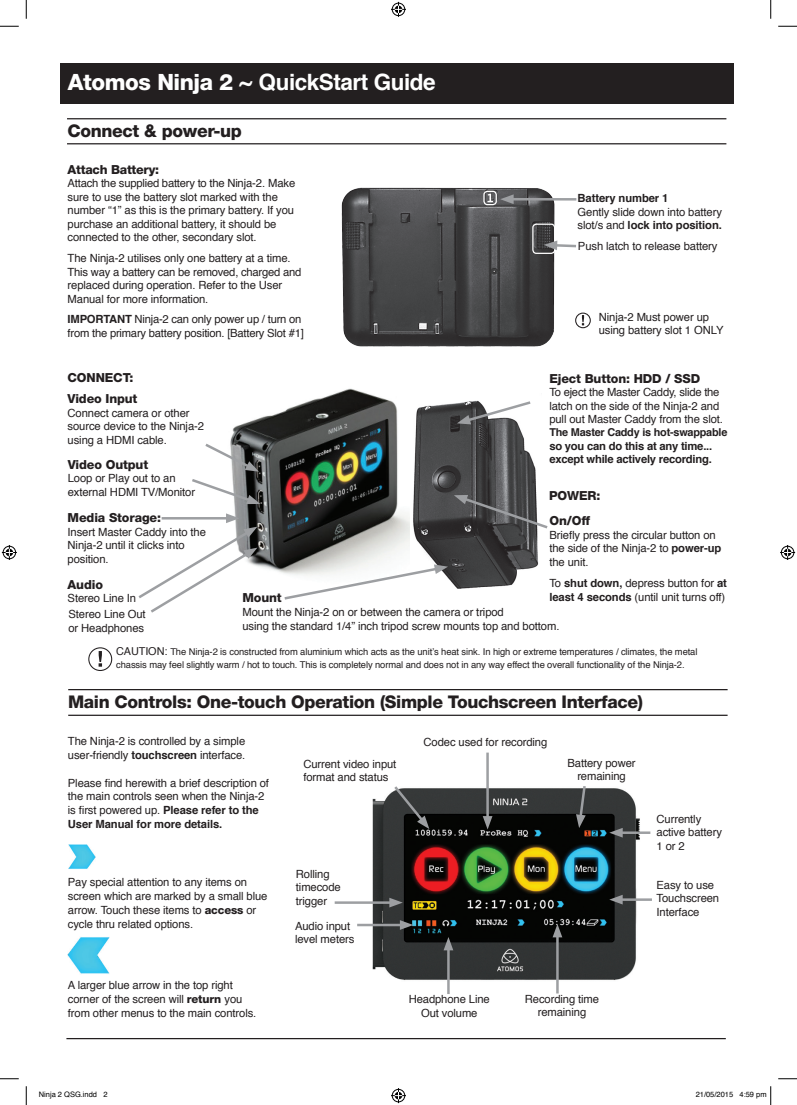
<style>
.page{position:relative;width:797px;height:1105px;background:#fff}
.page>*{position:absolute;margin:0;border:0;box-sizing:border-box;transform-origin:0 0}
.t1{font:700 22.5px "Helvetica";letter-spacing:-.02em;color:#fff}
.t2{font:800 17.5px "Helvetica Neue";letter-spacing:-.02em;color:#231f20}
.t3{font:800 12.5px "Helvetica Neue";letter-spacing:-.01em;color:#231f20}
.t4{font:11.25px/13.5px "Helvetica";letter-spacing:-.01em;color:#231f20}
.t5{font:700 11.25px/13.5px "Helvetica";letter-spacing:-.02em;color:#231f20}
.t6{font:700 10.88px "Helvetica";letter-spacing:-.02em;color:#231f20}
.t7{font:9.38px/13.8px "Helvetica";letter-spacing:-.01em;color:#231f20}
.t8{font:7.5px "Helvetica";color:#000}
.s1{font-family:"Helvetica Neue";font-weight:800}
.s2{font-weight:700}
.s3{font-size:10.88px}
</style>
<div class="page">
<div style="left:61px;top:64px;width:673px;height:40px;background:#231f20"></div>
<img style="left:357px;top:788px;width:294px;height:200px">
<img style="left:68px;top:844px;width:28px;height:25px">
<img style="left:68px;top:937px;width:42px;height:37px">
<hr style="left:68px;top:715px;width:659px;height:1px;background:#231f20">
<svg style="left:392px;top:786px;width:37px;height:43px;background:#424444"></svg>
<hr style="left:486px;top:753px;width:3px;height:68px;background:#9d9fa2">
<svg style="left:482px;top:816px;width:10px;height:13px"></svg>
<svg style="left:576px;top:786px;width:11px;height:42px"></svg>
<hr style="left:618px;top:831px;width:32px;height:3px;background:#9d9fa2">
<svg style="left:609px;top:828px;width:13px;height:9px"></svg>
<hr style="left:447px;top:946px;width:2px;height:48px;background:#9d9fa2">
<svg style="left:443px;top:937px;width:10px;height:13px"></svg>
<hr style="left:357px;top:924px;width:47px;height:2px;background:#9d9fa2">
<svg style="left:400px;top:920px;width:13px;height:10px"></svg>
<hr style="left:556px;top:933px;width:2px;height:60px;background:#9d9fa2">
<svg style="left:552px;top:924px;width:10px;height:13px"></svg>
<hr style="left:68px;top:689px;width:659px;height:1px;background:#231f20">
<img style="left:409px;top:403px;width:130px;height:186px">
<img style="left:341px;top:187px;width:214px;height:160px">
<div style="left:532px;top:224px;width:23px;height:30px;border:1px solid #fff;border-radius:4px"></div>
<div style="left:483px;top:191px;width:14px;height:14px;border:1px solid #fff;border-radius:4px"></div>
<svg style="left:487px;top:194px;width:6px;height:8px"></svg>
<svg style="left:457px;top:400px;width:76px;height:24px"></svg>
<svg style="left:454px;top:495px;width:94px;height:35px;background:#636365"></svg>
<svg style="left:544px;top:240px;width:32px;height:10px"></svg>
<hr style="left:67px;top:118px;width:659px;height:1px;background:#231f20">
<hr style="left:67px;top:143px;width:659px;height:1px;background:#231f20">
<svg style="left:99px;top:651px;width:3px;height:16px"></svg>
<div style="left:88px;top:647px;width:24px;height:24px;border:1px solid #231f20;border-radius:50%"></div>
<svg style="left:582px;top:315px;width:2px;height:10px"></svg>
<div style="left:575px;top:313px;width:16px;height:15px;border:1px solid #231f20;border-radius:50%"></div>
<hr style="left:509px;top:198px;width:67px;height:3px;background:#9d9fa2">
<svg style="left:500px;top:194px;width:13px;height:10px"></svg>
<hr style="left:335px;top:901px;width:59px;height:3px;background:#9d9fa2">
<svg style="left:389px;top:898px;width:14px;height:9px"></svg>
<hr style="left:618px;top:898px;width:34px;height:3px;background:#9d9fa2">
<svg style="left:609px;top:895px;width:13px;height:9px"></svg>
<hr style="left:66px;top:1038px;width:659px;height:1px;background:#231f20">
<img style="left:230px;top:388px;width:179px;height:185px">
<svg style="left:138px;top:513px;width:119px;height:100px"></svg>
<svg style="left:192px;top:441px;width:68px;height:63px"></svg>
<svg style="left:282px;top:564px;width:166px;height:36px"></svg>
<svg style="left:0;top:25px;width:19px;height:2px"></svg>
<svg style="left:778px;top:25px;width:19px;height:2px"></svg>
<svg style="left:0;top:1078px;width:19px;height:1px"></svg>
<svg style="left:778px;top:1078px;width:19px;height:1px"></svg>
<svg style="left:25px;top:0;width:2px;height:19px"></svg>
<svg style="left:25px;top:1086px;width:2px;height:19px"></svg>
<svg style="left:770px;top:0;width:1px;height:19px"></svg>
<svg style="left:391px;top:2px;width:15px;height:15px"></svg>
<svg style="left:391px;top:1088px;width:15px;height:15px"></svg>
<svg style="left:2px;top:545px;width:15px;height:15px"></svg>
<svg style="left:780px;top:545px;width:15px;height:15px"></svg>
<svg style="left:770px;top:1086px;width:1px;height:19px"></svg>
<h1 class="t1" style="left:68px;top:64px;width:369px"><span class="s1">Atomos Ninja 2</span> ~ QuickStart Guide</h1>
<h2 class="t2" style="left:68px;top:120px;width:176px">Connect &amp; power-up</h2>
<p class="t3" style="left:68px;top:162px;width:93px">Attach Battery:</p>
<p class="t4" style="left:68px;top:177px;width:229px">Attach the supplied battery to the Ninja-2. Make sure to use the battery slot marked with the number “1” as this is the primary battery. If you purchase an additional battery, it should be connected to the other, secondary slot.</p>
<p class="t4" style="left:68px;top:252px;width:235px">The Ninja-2 utilises only one battery at a time.<br>This way a battery can be removed, charged and replaced during operation. Refer to the User Manual for more information.</p>
<p class="t4" style="left:68px;top:313px;width:238px"><span class="s2">IMPORTANT</span> Ninja-2 can only power up / turn on from the primary battery position. [Battery Slot #1]</p>
<p class="t4" style="left:598px;top:310px;width:126px">Ninja-2 Must power up using battery slot 1 ONLY</p>
<p class="t5" style="left:577px;top:191px;width:92px">Battery number 1</p>
<p class="t4" style="left:577px;top:205px;width:146px">Gently slide down into battery slot/s and <span class="s2">lock into position.</span></p>
<p class="t4" style="left:578px;top:239px;width:141px">Push latch to release battery</p>
<p class="t3" style="left:68px;top:370px;width:67px">CONNECT:</p>
<p class="t3" style="left:68px;top:391px;width:71px">Video Input</p>
<p class="t4" style="left:68px;top:406px;width:138px">Connect camera or other source device to the Ninja-2 using a HDMI cable.</p>
<p class="t3" style="left:68px;top:457px;width:82px">Video Output</p>
<p class="t4" style="left:68px;top:472px;width:129px">Loop or Play out to an external HDMI TV/Monitor</p>
<p class="t3" style="left:68px;top:510px;width:95px">Media Storage:</p>
<p class="t4" style="left:68px;top:525px;width:140px">Insert Master Caddy into the<br>Ninja-2 until it clicks into position.</p>
<p class="t3" style="left:68px;top:577px;width:37px">Audio</p>
<p class="t4" style="left:68px;top:592px;width:70px">Stereo Line In</p>
<p class="t4" style="left:68px;top:607px;width:79px">Stereo Line Out or Headphones</p>
<p class="t3" style="left:549px;top:371px;width:152px">Eject Button: HDD / SSD</p>
<p class="t4" style="left:549px;top:386px;width:175px">To eject the Master Caddy, slide the latch on the side of the Ninja-2 and pull out Master Caddy from the slot.</p>
<p class="t6" style="left:549px;top:424px;width:179px">The Master Caddy is hot-swappable</p>
<p class="t5" style="left:549px;top:439px;width:164px">so you can do this at any time... except while actively recording.</p>
<p class="t3" style="left:549px;top:488px;width:53px">POWER:</p>
<p class="t3" style="left:549px;top:513px;width:42px">On/Off</p>
<p class="t4" style="left:549px;top:528px;width:173px">Briefly press the circular button on the side of the Ninja-2 to <span class="s2">power-up </span>the unit.</p>
<p class="t4" style="left:549px;top:576px;width:179px">To <span class="s2">shut down,</span> depress button for <span class="s2">at least 4 seconds</span> (until unit turns off)</p>
<p class="t3" style="left:242px;top:590px;width:41px">Mount</p>
<p class="t4" style="left:242px;top:605px;width:318px">Mount the Ninja-2 on or between the camera or tripod<br>using the standard 1/4” inch tripod screw mounts top and bottom.</p>
<p class="t7" style="left:116px;top:645px;width:583px"><span class="s3">CAUTION:</span> The Ninja-2 is constructed from aluminium which acts as the unit’s heat sink. In high or extreme temperatures / climates, the metal chassis may feel slightly warm / hot to touch. This is completely normal and does not in any way effect the overall functionality of the Ninja-2.</p>
<h2 class="t2" style="left:68px;top:691px;width:576px">Main Controls: One-touch Operation (Simple Touchscreen Interface)</h2>
<p class="t4" style="left:68px;top:735px;width:179px">The Ninja-2 is controlled by a simple user-friendly <span class="s2">touchscreen</span> interface.</p>
<p class="t4" style="left:68px;top:776px;width:203px">Please find herewith a brief description of the main controls seen when the Ninja-2 is first powered up. <span class="s2">Please refer to the User Manual for more details.</span></p>
<p class="t4" style="left:423px;top:736px;width:125px">Codec used for recording</p>
<p class="t4" style="left:567px;top:756px;width:70px;text-align:center">Battery power remaining</p>
<p class="t4" style="left:303px;top:757px;width:95px">Current video input format and status</p>
<p class="t4" style="left:656px;top:812px;width:67px">Currently active battery<br>1 or 2</p>
<p class="t4" style="left:68px;top:876px;width:201px">Pay special attention to any items on screen which are marked by a small blue arrow. Touch these items to <span class="s1">access</span> or cycle thru related options.</p>
<p class="t4" style="left:68px;top:979px;width:190px">A larger blue arrow in the top right corner of the screen will <span class="s1">return</span> you from other menus to the main controls.</p>
<p class="t4" style="left:296px;top:867px;width:46px">Rolling timecode trigger</p>
<p class="t4" style="left:656px;top:878px;width:64px">Easy to use<br>Touchscreen<br>Interface</p>
<p class="t4" style="left:295px;top:919px;width:61px">Audio input level meters</p>
<p class="t4" style="left:409px;top:993px;width:83px;text-align:center">Headphone Line<br>Out volume</p>
<p class="t4" style="left:525px;top:992px;width:76px;text-align:center">Recording time remaining</p>
<p class="t8" style="left:39px;top:1089px;width:70px">Ninja 2 QSG.indd 2</p>
<p class="t8" style="left:695px;top:1089px;width:72px">21/05/2015 4:59 pm</p>
</div>
